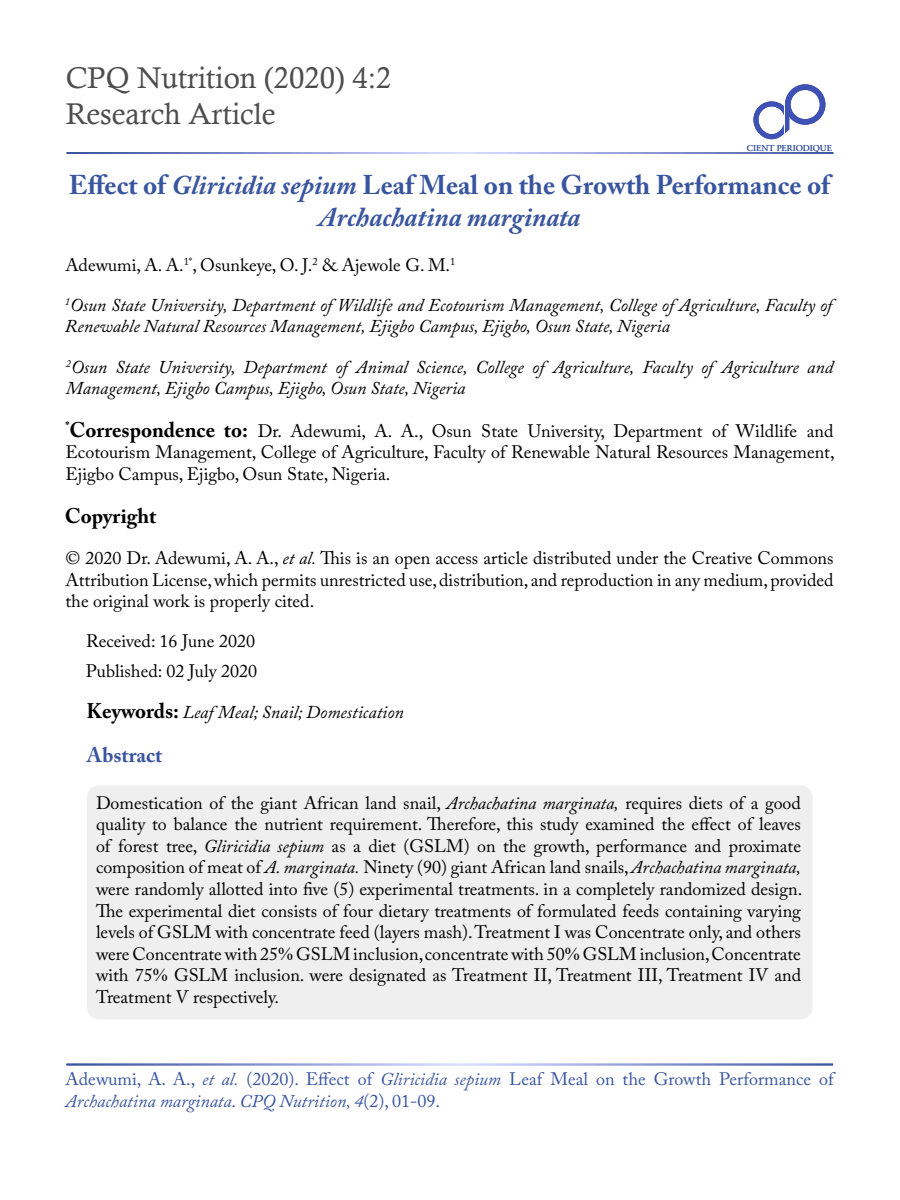
<style>
.page{position:relative;width:900px;height:1200px;background:#fff}
.page>*{position:absolute;margin:0;border:0;box-sizing:border-box;transform-origin:0 0}
.t1{font:30px/36px "Calisto";color:#4d4d4f}
.t2{font:700 27px/32.4px "Adobe Caslon Pro";color:#3955a0;text-align:center}
.t3{font:700 21px "Adobe Caslon Pro";color:#000}
.t4{font:700 21px "Adobe Caslon Pro";color:#3955a0}
.t5{font:18px/21.6px "Adobe Caslon Pro";color:#000;text-align:justify}
.t6{font:italic 18px/21.6px "Adobe Caslon Pro";color:#000}
.t7{font:18px/21.6px "Adobe Caslon Pro";color:#3955a0}
.t8{font:9px "Adobe Garamond Pro";color:#3955a0}
.s1{font-style:italic}
.s2{font-weight:700;font-size:21px}
.s3{font-weight:700;font-style:normal;font-size:21px}
.s4{font-family:"Times New Roman"}
</style>
<div class="page">
<div style="left:87px;top:785px;width:726px;height:234px;background:#efeff0;border-radius:12px"></div>
<div style="left:753px;top:101px;width:37px;height:38px;border:5px solid #3f51b5;border-radius:50%"></div>
<svg style="left:784px;top:106px;width:6px;height:23px"></svg>
<hr style="left:785px;top:105px;width:4px;height:29px;background:#3f51b5">
<svg style="left:783px;top:129px;width:7px;height:6px"></svg>
<div style="left:785px;top:84px;width:40px;height:41px;border:6px solid #3f51b5;border-radius:50%"></div>
<h1 class="t1" style="left:66px;top:59px;width:327px">CPQ Nutrition (2020) 4:2<br>Research Article</h1>
<p class="t8" style="left:747px;top:142px;width:86px">CIENT PERIODIQUE</p>
<h2 class="t2" style="left:69px;top:169px;width:763px">Effect of <span class="s1">Gliricidia sepium</span> Leaf Meal on the Growth Performance of<br><span class="s1">Archachatina marginata</span></h2>
<p class="t5" style="left:65px;top:254px;width:392px">Adewumi, A. A.<sup>1*</sup>, Osunkeye, O. J.<sup>2</sup> &amp; Ajewole G. M.<sup>1</sup></p>
<p class="t6" style="left:65px;top:293px;width:769px"><sup>1</sup>Osun State University, Department of Wildlife and Ecotourism Management, College of Agriculture, Faculty of<br>Renewable Natural Resources Management, Ejigbo Campus, Ejigbo, Osun State, Nigeria</p>
<p class="t6" style="left:66px;top:356px;width:769px"><sup>2</sup>Osun State University, Department of Animal Science, College of Agriculture, Faculty of Agriculture and<br>Management, Ejigbo Campus, Ejigbo, Osun State, Nigeria</p>
<p class="t5" style="left:66px;top:420px;width:771px"><sup>*</sup><span class="s2">Correspondence to:</span> Dr. Adewumi, A. A., Osun State University, Department of Wildlife and Ecotourism Management, College of Agriculture, Faculty of Renewable Natural Resources Management, Ejigbo Campus, Ejigbo, Osun State, Nigeria.</p>
<p class="t3" style="left:65px;top:503px;width:93px">Copyright</p>
<p class="t5" style="left:66px;top:547px;width:770px">© 2020 Dr. Adewumi, A. A., <span class="s1">et al.</span> This is an open access article distributed under the Creative Commons Attribution License, which permits unrestricted use, distribution, and reproduction in any medium, provided the original work is properly cited.</p>
<p class="t5" style="left:86px;top:630px;width:170px">Received: 16 June 2020</p>
<p class="t5" style="left:86px;top:660px;width:173px">Published: 02 July 2020</p>
<p class="t6" style="left:87px;top:701px;width:319px"><span class="s3">Keywords:</span> Leaf Meal; Snail; Domestication</p>
<p class="t4" style="left:87px;top:742px;width:77px">Abstract</p>
<p class="t5" style="left:96px;top:792px;width:708px">Domestication of the giant African land snail, <span class="s1">Archachatina marginata,</span> requires diets of a good quality to balance the nutrient requirement. Therefore, this study examined the effect of leaves of forest tree, <span class="s1">Gliricidia sepium</span> as a diet (GSLM) on the growth, performance and proximate composition of meat of <span class="s1">A. marginata.</span> Ninety (90) giant African land snails, <span class="s1">Archachatina marginata, </span>were randomly allotted into five (5) experimental treatments. in a completely randomized design.<br>The experimental diet consists of four dietary treatments of formulated feeds containing varying levels of GSLM with concentrate feed (layers mash). Treatment I was Concentrate only, and others were Concentrate with 25<span class="s4">%</span> GSLM inclusion, concentrate with 50<span class="s4">%</span> GSLM inclusion, Concentrate with 75<span class="s4">%</span> GSLM inclusion. were designated as Treatment II, Treatment III, Treatment IV and Treatment V respectively.</p>
<p class="t7" style="left:66px;top:1068px;width:770px">Adewumi, A. A., <span class="s1">et al.</span> (2020). Effect of <span class="s1">Gliricidia sepium</span> Leaf Meal on the Growth Performance of<br><span class="s1">Archachatina marginata</span>. <span class="s1">CPQ Nutrition, 4</span>(2), 01-09.</p>
</div>
